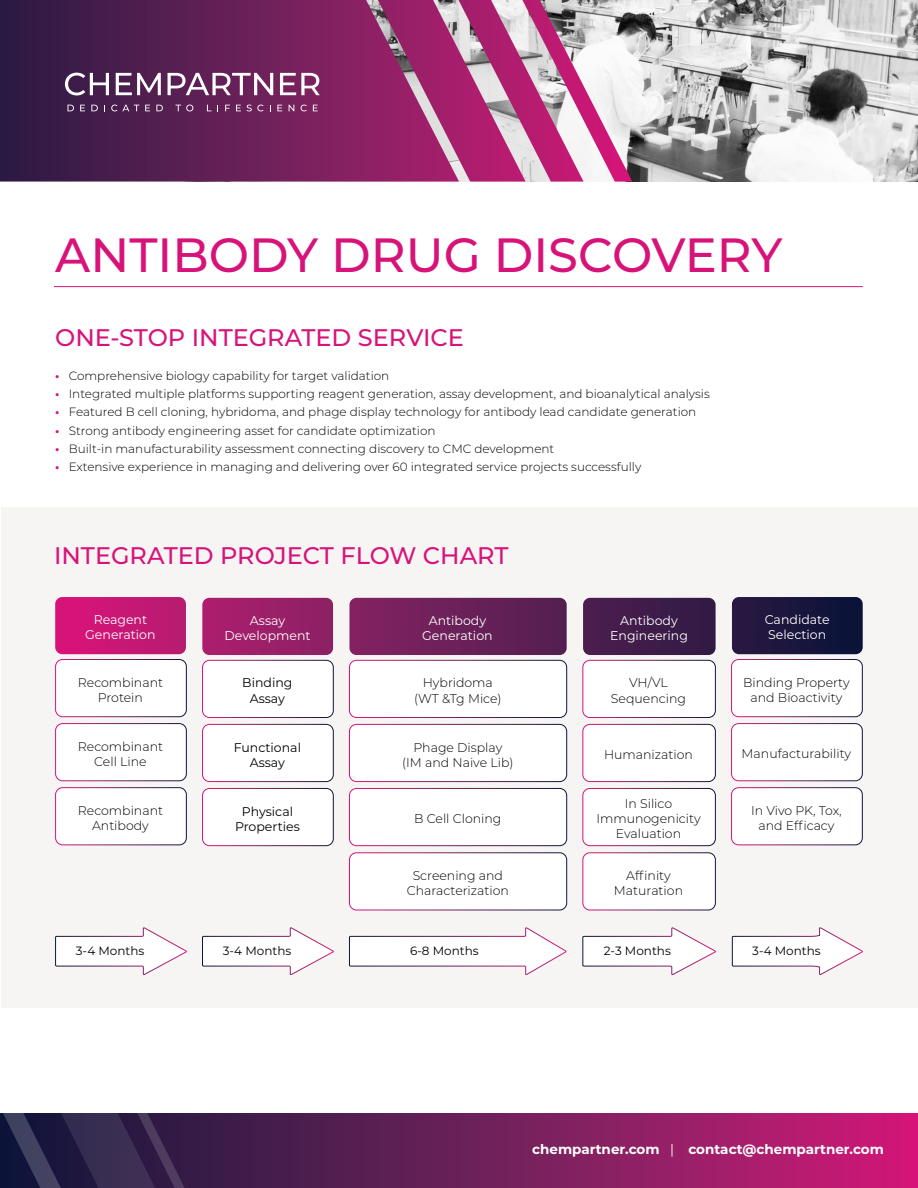
<style>
.page{position:relative;width:918px;height:1188px;background:#fff}
.page>*{position:absolute;margin:0;border:0;box-sizing:border-box;transform-origin:0 0}
.t1{font:500 48px "Montserrat";color:#d71379}
.t2{font:500 24px "Montserrat";color:#d71379}
.t3{font:700 13.5px "Montserrat";color:#fff}
.t4{font:300 12.6px/15.1px "Montserrat";color:#000;text-align:center}
.t5{font:12.6px/15.1px "Montserrat";color:#fff;text-align:center}
.t6{font:12.6px/15.1px "Montserrat";color:#000;text-align:center}
.t7{font:300 12px "Montserrat";color:#000}
.t8{font:12px "Montserrat";color:#000}
.s1{font-weight:700;color:#d71379}
.s2{font-weight:400}
</style>
<div class="page">
<svg style="left:269px;top:1113px;width:649px;height:75px;background:#881e61"></svg>
<svg style="left:0;top:1113px;width:14px;height:75px"></svg>
<svg style="left:14px;top:1113px;width:255px;height:75px;background:#34224a"></svg>
<img style="left:632px;top:0;width:286px;height:182px">
<svg style="left:0;top:0;width:378px;height:182px;background:#5b1f54"></svg>
<div style="left:1px;top:508px;width:917px;height:500px;background:#f6f5f4"></div>
<svg style="left:65px;top:73px;width:44px;height:22px"></svg>
<svg style="left:116px;top:73px;width:45px;height:22px"></svg>
<svg style="left:168px;top:73px;width:105px;height:22px"></svg>
<svg style="left:280px;top:73px;width:40px;height:22px"></svg>
<svg style="left:68px;top:105px;width:6px;height:6px"></svg>
<svg style="left:80px;top:105px;width:5px;height:6px"></svg>
<svg style="left:91px;top:105px;width:7px;height:6px"></svg>
<svg style="left:111px;top:105px;width:28px;height:6px"></svg>
<svg style="left:145px;top:105px;width:5px;height:6px"></svg>
<svg style="left:156px;top:105px;width:7px;height:6px"></svg>
<svg style="left:175px;top:105px;width:18px;height:6px"></svg>
<svg style="left:207px;top:105px;width:11px;height:6px"></svg>
<svg style="left:225px;top:105px;width:5px;height:6px"></svg>
<svg style="left:236px;top:105px;width:5px;height:6px"></svg>
<svg style="left:247px;top:105px;width:17px;height:6px"></svg>
<svg style="left:277px;top:105px;width:5px;height:6px"></svg>
<svg style="left:289px;top:105px;width:5px;height:6px"></svg>
<svg style="left:301px;top:105px;width:6px;height:6px"></svg>
<svg style="left:313px;top:105px;width:5px;height:6px"></svg>
<svg style="left:378px;top:0;width:254px;height:182px"></svg>
<hr style="left:54px;top:286px;width:809px;height:1px;background:#d71379">
<svg style="left:55px;top:927px;width:132px;height:48px"></svg>
<svg style="left:55px;top:597px;width:131px;height:57px;background:#c81875"></svg>
<div style="left:56px;top:660px;width:130px;height:57px;background:#fff;border-radius:7px"></div>
<div style="left:55px;top:659px;width:132px;height:58px;border:1px solid #fff;border-radius:7px"></div>
<div style="left:56px;top:724px;width:130px;height:57px;background:#fff;border-radius:7px"></div>
<div style="left:55px;top:723px;width:132px;height:58px;border:1px solid #fff;border-radius:7px"></div>
<div style="left:56px;top:788px;width:130px;height:57px;background:#fff;border-radius:7px"></div>
<div style="left:55px;top:787px;width:132px;height:58px;border:1px solid #fff;border-radius:7px"></div>
<svg style="left:202px;top:927px;width:132px;height:48px"></svg>
<svg style="left:202px;top:598px;width:131px;height:57px;background:#9c2069"></svg>
<div style="left:203px;top:660px;width:130px;height:58px;background:#fff;border-radius:7px"></div>
<div style="left:202px;top:660px;width:132px;height:58px;border:1px solid #fff;border-radius:7px"></div>
<div style="left:203px;top:724px;width:130px;height:58px;background:#fff;border-radius:7px"></div>
<div style="left:202px;top:724px;width:132px;height:58px;border:1px solid #fff;border-radius:7px"></div>
<div style="left:203px;top:788px;width:130px;height:58px;background:#fff;border-radius:7px"></div>
<div style="left:202px;top:788px;width:132px;height:58px;border:1px solid #fff;border-radius:7px"></div>
<svg style="left:349px;top:927px;width:218px;height:48px"></svg>
<svg style="left:349px;top:598px;width:218px;height:57px;background:#6c2159"></svg>
<div style="left:349px;top:660px;width:218px;height:58px;background:#fff;border-radius:7px"></div>
<div style="left:349px;top:660px;width:218px;height:58px;border:1px solid #fff;border-radius:7px"></div>
<div style="left:349px;top:724px;width:218px;height:58px;background:#fff;border-radius:7px"></div>
<div style="left:349px;top:724px;width:218px;height:58px;border:1px solid #fff;border-radius:7px"></div>
<div style="left:349px;top:788px;width:218px;height:58px;background:#fff;border-radius:7px"></div>
<div style="left:349px;top:788px;width:218px;height:58px;border:1px solid #fff;border-radius:7px"></div>
<div style="left:349px;top:853px;width:218px;height:57px;background:#fff;border-radius:7px"></div>
<div style="left:349px;top:852px;width:218px;height:58px;border:1px solid #fff;border-radius:7px"></div>
<svg style="left:582px;top:927px;width:134px;height:48px"></svg>
<svg style="left:583px;top:598px;width:133px;height:57px;background:#3f1d4a"></svg>
<div style="left:583px;top:660px;width:132px;height:58px;background:#fff;border-radius:7px"></div>
<div style="left:582px;top:660px;width:134px;height:58px;border:1px solid #fff;border-radius:7px"></div>
<div style="left:583px;top:724px;width:132px;height:58px;background:#fff;border-radius:7px"></div>
<div style="left:582px;top:724px;width:134px;height:58px;border:1px solid #fff;border-radius:7px"></div>
<div style="left:583px;top:788px;width:132px;height:58px;background:#fff;border-radius:7px"></div>
<div style="left:582px;top:788px;width:134px;height:58px;border:1px solid #fff;border-radius:7px"></div>
<div style="left:583px;top:853px;width:132px;height:57px;background:#fff;border-radius:7px"></div>
<div style="left:582px;top:852px;width:134px;height:58px;border:1px solid #fff;border-radius:7px"></div>
<svg style="left:732px;top:927px;width:131px;height:48px"></svg>
<svg style="left:732px;top:597px;width:131px;height:57px;background:#1a173e"></svg>
<div style="left:732px;top:660px;width:130px;height:57px;background:#fff;border-radius:7px"></div>
<div style="left:731px;top:659px;width:132px;height:58px;border:1px solid #fff;border-radius:7px"></div>
<div style="left:732px;top:724px;width:130px;height:57px;background:#fff;border-radius:7px"></div>
<div style="left:731px;top:723px;width:132px;height:58px;border:1px solid #fff;border-radius:7px"></div>
<div style="left:732px;top:788px;width:130px;height:57px;background:#fff;border-radius:7px"></div>
<div style="left:731px;top:787px;width:132px;height:58px;border:1px solid #fff;border-radius:7px"></div>
<h1 class="t1" style="left:55px;top:222px;width:729px">ANTIBODY DRUG DISCOVERY</h1>
<h2 class="t2" style="left:55px;top:321px;width:410px">ONE-STOP INTEGRATED SERVICE</h2>
<p class="t7" style="left:55px;top:367px;width:336px"><span class="s1">•</span> Comprehensive biology capability for target validation</p>
<p class="t7" style="left:55px;top:386px;width:656px"><span class="s1">•</span> Integrated multiple platforms supporting reagent generation, assay development, and bioanalytical analysis</p>
<p class="t7" style="left:55px;top:404px;width:643px"><span class="s1">•</span> Featured B cell cloning, hybridoma, and phage display technology for antibody lead candidate generation</p>
<p class="t7" style="left:55px;top:422px;width:382px"><span class="s1">•</span> Strong antibody engineering asset for candidate optimization</p>
<p class="t7" style="left:55px;top:440px;width:501px"><span class="s1">•</span> Built-in manufacturability assessment connecting discovery to CMC development</p>
<p class="t7" style="left:55px;top:459px;width:588px"><span class="s1">•</span> Extensive experience in managing and delivering over 60 integrated service projects successfully</p>
<h2 class="t2" style="left:54px;top:539px;width:456px">INTEGRATED PROJECT FLOW CHART</h2>
<p class="t5" style="left:85px;top:612px;width:72px">Reagent<br>Generation</p>
<p class="t4" style="left:78px;top:674px;width:87px">Recombinant<br>Protein</p>
<p class="t4" style="left:78px;top:738px;width:87px">Recombinant<br>Cell Line</p>
<p class="t4" style="left:78px;top:802px;width:87px">Recombinant<br>Antibody</p>
<p class="t8" style="left:76px;top:943px;width:70px">3-4 Months</p>
<p class="t5" style="left:225px;top:612px;width:88px">Assay<br>Development</p>
<p class="t6" style="left:242px;top:675px;width:52px">Binding<br>Assay</p>
<p class="t6" style="left:234px;top:739px;width:69px">Functional<br>Assay</p>
<p class="t6" style="left:235px;top:803px;width:66px">Physical<br>Properties</p>
<p class="t8" style="left:223px;top:943px;width:70px">3-4 Months</p>
<p class="t5" style="left:422px;top:612px;width:72px">Antibody<br>Generation</p>
<p class="t4" style="left:414px;top:675px;width:89px">Hybridoma (WT &amp;Tg Mice)</p>
<p class="t4" style="left:402px;top:739px;width:113px">Phage Display (IM and Naive Lib)</p>
<p class="t4" style="left:414px;top:811px;width:89px">B Cell Cloning</p>
<p class="t4" style="left:407px;top:867px;width:104px">Screening and<br>Characterization</p>
<p class="t8" style="left:410px;top:942px;width:70px">6-8 Months</p>
<p class="t5" style="left:610px;top:612px;width:79px">Antibody<br>Engineering</p>
<p class="t4" style="left:611px;top:675px;width:77px">VH/VL<br>Sequencing</p>
<p class="t4" style="left:604px;top:747px;width:90px">Humanization</p>
<p class="t4" style="left:596px;top:796px;width:106px">In Silico<br>Immunogenicity<br>Evaluation</p>
<p class="t4" style="left:614px;top:867px;width:71px">Affinity<br>Maturation</p>
<p class="t8" style="left:604px;top:943px;width:68px">2-3 Months</p>
<p class="t5" style="left:765px;top:612px;width:66px;text-align:left">Candidate<br>Selection</p>
<p class="t4" style="left:743px;top:674px;width:108px">Binding Property and Bioactivity</p>
<p class="t4" style="left:742px;top:746px;width:111px">Manufacturability</p>
<p class="t4" style="left:751px;top:802px;width:92px">In Vivo PK, Tox, and Efficacy</p>
<p class="t8" style="left:752px;top:943px;width:70px">3-4 Months</p>
<p class="t3" style="left:532px;top:1139px;width:353px">chempartner.com <span class="s2">|</span> contact@chempartner.com</p>
</div>
